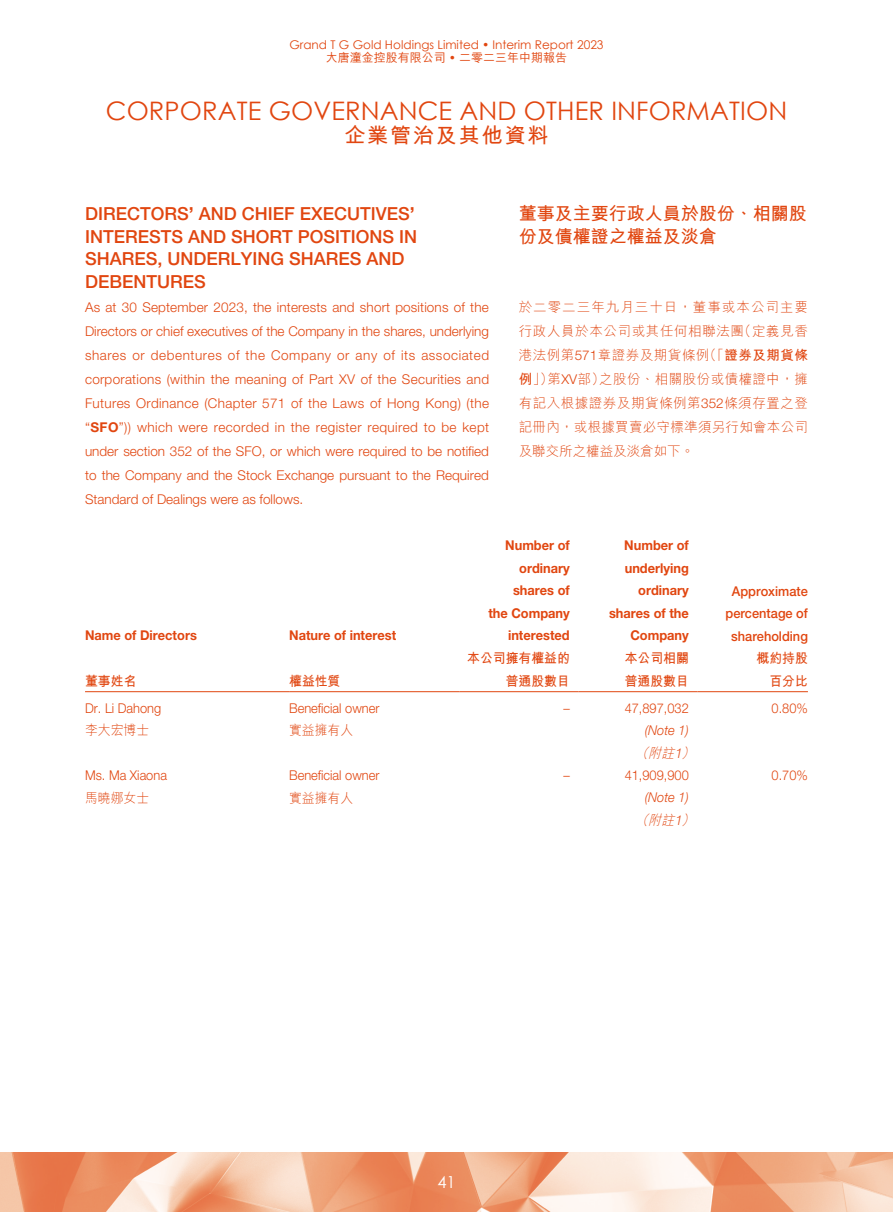
<style>
.page{position:relative;width:893px;height:1212px;background:#fff}
.page>*{position:absolute;margin:0;border:0;box-sizing:border-box;transform-origin:0 0}
.t1{font:25.5px "Century Gothic";letter-spacing:.005em;color:#e14610}
.t2{font:700 21px "M Hei HK";letter-spacing:.09em;color:#e14610}
.t3{font:500 18px/22.5px "Helvetica Neue LT Std";color:#e14610}
.t4{font:700 18px/22.5px "M Hei HK";color:#e14610}
.t5{font:16.5px "Century Gothic";color:#fff}
.t6{font:300 13.5px/24px "Helvetica Neue LT Std";color:#e14610;text-align:justify}
.t7{font:300 13.5px/24px "M Hei HK";letter-spacing:.02em;color:#e14610;text-align:justify}
.t8{font:700 13.5px/22.5px "Helvetica Neue LT Std";color:#e14610;text-align:right;scale:.95 1}
.t9{font:300 13.5px "Helvetica Neue LT Std";color:#e14610;scale:.95 1}
.t10{font:700 13.5px/22.5px "M Hei HK";color:#e14610;text-align:right;scale:.95 1}
.t11{font:500 13.5px/22.5px "Helvetica Neue LT Std";color:#e14610;text-align:center;scale:.95 1}
.t12{font:300 13.5px "M Hei HK";letter-spacing:.02em;color:#e14610;scale:.95 1}
.t13{font:italic 300 13.5px "Helvetica Neue LT Std";color:#e14610;scale:.95 1}
.t14{font:italic 300 13.5px "M Hei HK";color:#e14610;scale:.95 1}
.t15{font:12px "Century Gothic";color:#e14610}
.t16{font:500 12px "M Hei HK";color:#e14610}
.s1{font-family:"Century Gothic";font-weight:400}
.s2{font-weight:700}
.s3{font-family:"Helvetica Neue LT Std"}
</style>
<div class="page">
<img style="left:0;top:1152px;width:893px;height:60px">
<hr style="left:85px;top:691px;width:204px;height:1px;background:#e14610">
<hr style="left:289px;top:691px;width:170px;height:1px;background:#e14610">
<hr style="left:459px;top:691px;width:119px;height:1px;background:#e14610">
<hr style="left:578px;top:691px;width:119px;height:1px;background:#e14610">
<hr style="left:697px;top:691px;width:111px;height:1px;background:#e14610">
<p class="t15" style="left:289px;top:36px;width:316px">Grand T G Gold Holdings Limited • Interim Report 2023</p>
<p class="t16" style="left:326px;top:49px;width:243px">大唐潼金控股有限公司 <span class="s1">•</span> 二零二三年中期報告</p>
<h1 class="t1" style="left:106px;top:93px;width:683px">CORPORATE GOVERNANCE AND OTHER INFORMATION</h1>
<h2 class="t2" style="left:344px;top:120px;width:206px">企業管治及其他資料</h2>
<h3 class="t3" style="left:85px;top:202px;width:334px">DIRECTORS<span class="s2">’</span> AND CHIEF EXECUTIVES<span class="s2">’<br></span>INTERESTS AND SHORT POSITIONS IN<br>SHARES, UNDERLYING SHARES AND<br>DEBENTURES</h3>
<p class="t6" style="left:85px;top:295px;width:406px">As at 30 September 2023, the interests and short positions of the Directors or chief executives of the Company in the shares, underlying shares or debentures of the Company or any of its associated corporations (within the meaning of Part XV of the Securities and Futures Ordinance (Chapter 571 of the Laws of Hong Kong) (the “<span class="s2">SFO</span>”)) which were recorded in the register required to be kept under section 352 of the SFO, or which were required to be notified to the Company and the Stock Exchange pursuant to the Required Standard of Dealings were as follows.</p>
<h3 class="t4" style="left:519px;top:201px;width:289px">董事及主要行政人員於股份、相關股份及債權證之權益及淡倉</h3>
<p class="t7" style="left:519px;top:295px;width:291px">於二零二三年九月三十日，董事或本公司主要行政人員於本公司或其任何相聯法團（定義見香港法例第<span class="s3">571</span>章證券及期貨條例（「<span class="s2">證券及期貨條例</span>」）第<span class="s3">XV</span>部）之股份、相關股份或債權證中，擁有記入根據證券及期貨條例第<span class="s3">352</span>條須存置之登記冊內，或根據買賣必守標準須另行知會本公司及聯交所之權益及淡倉如下。</p>
<p class="t8" style="left:85px;top:624px;width:119px">Name of Directors</p>
<p class="t8" style="left:289px;top:624px;width:114px">Nature of interest</p>
<p class="t10" style="left:85px;top:668px;width:56px">董事姓名</p>
<p class="t10" style="left:289px;top:668px;width:55px">權益性質</p>
<p class="t8" style="left:488px;top:534px;width:87px">Number of ordinary shares of<br>the Company interested</p>
<p class="t8" style="left:609px;top:534px;width:86px">Number of underlying ordinary shares of the<br>Company</p>
<p class="t11" style="left:725px;top:580px;width:88px">Approximate percentage of shareholding</p>
<p class="t10" style="left:467px;top:646px;width:109px">本公司擁有權益的普通股數目</p>
<p class="t10" style="left:625px;top:646px;width:69px;text-align:left">本公司相關普通股數目</p>
<p class="t10" style="left:757px;top:646px;width:56px">概約持股百分比</p>
<p class="t9" style="left:85px;top:700px;width:82px">Dr. Li Dahong</p>
<p class="t9" style="left:289px;top:700px;width:97px">Beneficial owner</p>
<p class="t9" style="left:563px;top:700px;width:8px">–</p>
<p class="t9" style="left:625px;top:700px;width:69px">47,897,032</p>
<p class="t9" style="left:772px;top:700px;width:40px">0.80%</p>
<p class="t12" style="left:85px;top:723px;width:69px">李大宏博士</p>
<p class="t12" style="left:289px;top:723px;width:69px">實益擁有人</p>
<p class="t13" style="left:645px;top:722px;width:48px">(Note 1)</p>
<p class="t14" style="left:635px;top:746px;width:67px">（附註<span class="s3">1</span>）</p>
<p class="t9" style="left:85px;top:767px;width:88px">Ms. Ma Xiaona</p>
<p class="t9" style="left:289px;top:767px;width:97px">Beneficial owner</p>
<p class="t9" style="left:563px;top:767px;width:8px">–</p>
<p class="t9" style="left:625px;top:767px;width:69px">41,909,900</p>
<p class="t9" style="left:772px;top:767px;width:40px">0.70%</p>
<p class="t12" style="left:85px;top:791px;width:69px">馬曉娜女士</p>
<p class="t12" style="left:289px;top:791px;width:69px">實益擁有人</p>
<p class="t13" style="left:645px;top:789px;width:48px">(Note 1)</p>
<p class="t14" style="left:635px;top:813px;width:67px">（附註<span class="s3">1</span>）</p>
<p class="t5" style="left:437px;top:1170px;width:20px">41</p>
</div>
